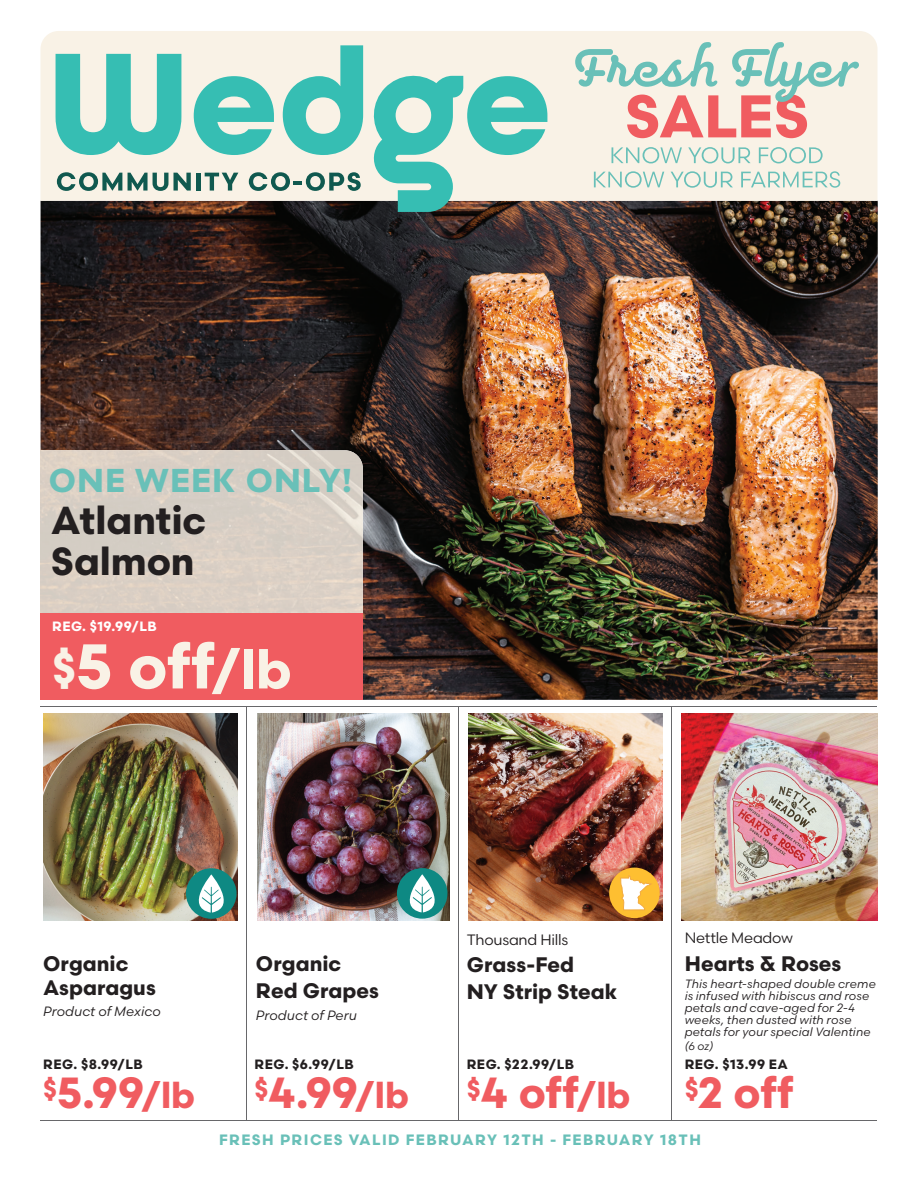
<style>
.page{position:relative;width:918px;height:1188px;background:#fff}
.page>*{position:absolute;margin:0;border:0;box-sizing:border-box;transform-origin:0 0}
.t1{font:700 63px "Scandia";color:#f9f2e6}
.t2{font:700 43.5px "Scandia";color:#f05c60}
.t3{font:700 39px/40.8px "Scandia";color:#231f20}
.t4{font:700 33px "Scandia";letter-spacing:.03em;color:#69c0b8}
.t5{font:700 21px/27.3px "Scandia";color:#231f20}
.t6{font:700 15px "Scandia";letter-spacing:.09em;color:#69c0b8}
.t7{font:15px "Scandia";letter-spacing:-.015em;color:#231f20}
.t8{font:700 13.5px "Scandia";letter-spacing:.035em;color:#231f20}
.t9{font:italic 13.5px "Scandia";letter-spacing:.01em;color:#231f20}
.t10{font:700 13.5px "Scandia";letter-spacing:.03em;color:#fff}
.t11{font:italic 12px/12px "Scandia";letter-spacing:.015em;color:#231f20}
.t12{font:italic 11.25px "Scandia";color:#231f20}
.s1{font-size:45px}
.s2{font-size:54px}
.s3{font-size:36px}
</style>
<div class="page">
<img style="left:41px;top:201px;width:837px;height:499px">
<hr style="left:40px;top:707px;width:837px;height:1px;background:#67676a">
<hr style="left:40px;top:1121px;width:837px;height:1px;background:#67676a">
<hr style="left:246px;top:707px;width:1px;height:414px;background:#67676a">
<hr style="left:459px;top:707px;width:1px;height:414px;background:#67676a">
<hr style="left:672px;top:707px;width:1px;height:414px;background:#67676a">
<div style="left:40px;top:31px;width:838px;height:170px;background:#f9f2e6"></div>
<svg style="left:56px;top:54px;width:125px;height:101px;background:#7dd0c5"></svg>
<svg style="left:194px;top:76px;width:80px;height:79px;background:#74cec3"></svg>
<svg style="left:283px;top:45px;width:80px;height:110px;background:#8ad4c8"></svg>
<svg style="left:370px;top:72px;width:177px;height:140px;background:#93cec3"></svg>
<svg style="left:57px;top:172px;width:65px;height:19px"></svg>
<svg style="left:128px;top:173px;width:40px;height:18px"></svg>
<svg style="left:174px;top:173px;width:17px;height:18px"></svg>
<hr style="left:196px;top:173px;width:4px;height:18px;background:#10594f">
<svg style="left:205px;top:173px;width:33px;height:18px"></svg>
<svg style="left:249px;top:172px;width:112px;height:19px;background:#96b1a6"></svg>
<img style="left:43px;top:714px;width:195px;height:206px">
<img style="left:682px;top:714px;width:196px;height:206px">
<img style="left:257px;top:714px;width:193px;height:206px">
<img style="left:468px;top:714px;width:194px;height:206px">
<svg style="left:575px;top:42px;width:284px;height:96px;background:#e1d4cb"></svg>
<svg style="left:594px;top:171px;width:246px;height:17px;background:#d4e5da"></svg>
<svg style="left:612px;top:147px;width:211px;height:16px;background:#d4e5da"></svg>
<img style="left:41px;top:450px;width:322px;height:163px">
<div style="left:41px;top:613px;width:322px;height:87px;background:#f05c60"></div>
<div style="left:186px;top:868px;width:51px;height:51px;background:#0e8983;border-radius:50%"></div>
<svg style="left:186px;top:874px;width:51px;height:39px"></svg>
<div style="left:397px;top:868px;width:51px;height:51px;background:#0e8983;border-radius:50%"></div>
<svg style="left:397px;top:874px;width:51px;height:38px"></svg>
<div style="left:609px;top:868px;width:51px;height:50px;background:#febf31;border-radius:50%"></div>
<svg style="left:620px;top:875px;width:31px;height:35px"></svg>
<h3 class="t4" style="left:49px;top:460px;width:305px">ONE WEEK ONLY!</h3>
<h3 class="t3" style="left:51px;top:500px;width:157px">Atlantic<br>Salmon</h3>
<p class="t10" style="left:52px;top:618px;width:106px">REG. $19.99/LB</p>
<h1 class="t1" style="left:52px;top:627px;width:241px"><span class="s1">$</span>5 off<span class="s2">/lb</span></h1>
<h3 class="t5" style="left:43px;top:951px;width:114px;line-height:24px">Organic<br>Asparagus</h3>
<p class="t9" style="left:43px;top:1003px;width:119px">Product of Mexico</p>
<p class="t8" style="left:43px;top:1056px;width:101px">REG. $8.99/LB</p>
<h2 class="t2" style="left:43px;top:1065px;width:154px"><sup>$</sup>5.99<span class="s3">/lb</span></h2>
<h3 class="t5" style="left:256px;top:950px;width:124px">Organic<br>Red Grapes</h3>
<p class="t9" style="left:256px;top:1007px;width:103px">Product of Peru</p>
<p class="t8" style="left:254px;top:1056px;width:101px">REG. $6.99/LB</p>
<h2 class="t2" style="left:254px;top:1065px;width:156px"><sup>$</sup>4.99<span class="s3">/lb</span></h2>
<p class="t7" style="left:467px;top:930px;width:103px">Thousand Hills</p>
<h3 class="t5" style="left:467px;top:950px;width:152px">Grass-Fed<br>NY Strip Steak</h3>
<p class="t8" style="left:467px;top:1056px;width:109px">REG. $22.99/LB</p>
<h2 class="t2" style="left:467px;top:1065px;width:165px"><sup>$</sup>4 off<span class="s3">/lb</span></h2>
<p class="t7" style="left:685px;top:929px;width:110px">Nettle Meadow</p>
<h3 class="t5" style="left:685px;top:949px;width:158px">Hearts &amp; Roses</h3>
<p class="t11" style="left:685px;top:977px;width:193px">This heart-shaped double creme is infused with hibiscus and rose petals and cave-aged for 2-4 weeks, then dusted with rose petals for your special Valentine</p>
<p class="t12" style="left:685px;top:1039px;width:30px">(6 oz)</p>
<p class="t8" style="left:685px;top:1056px;width:105px">REG. $13.99 EA</p>
<h2 class="t2" style="left:685px;top:1065px;width:110px"><sup>$</sup>2 off</h2>
<p class="t6" style="left:219px;top:1131px;width:483px">FRESH PRICES VALID FEBRUARY 12TH - FEBRUARY 18TH</p>
</div>
